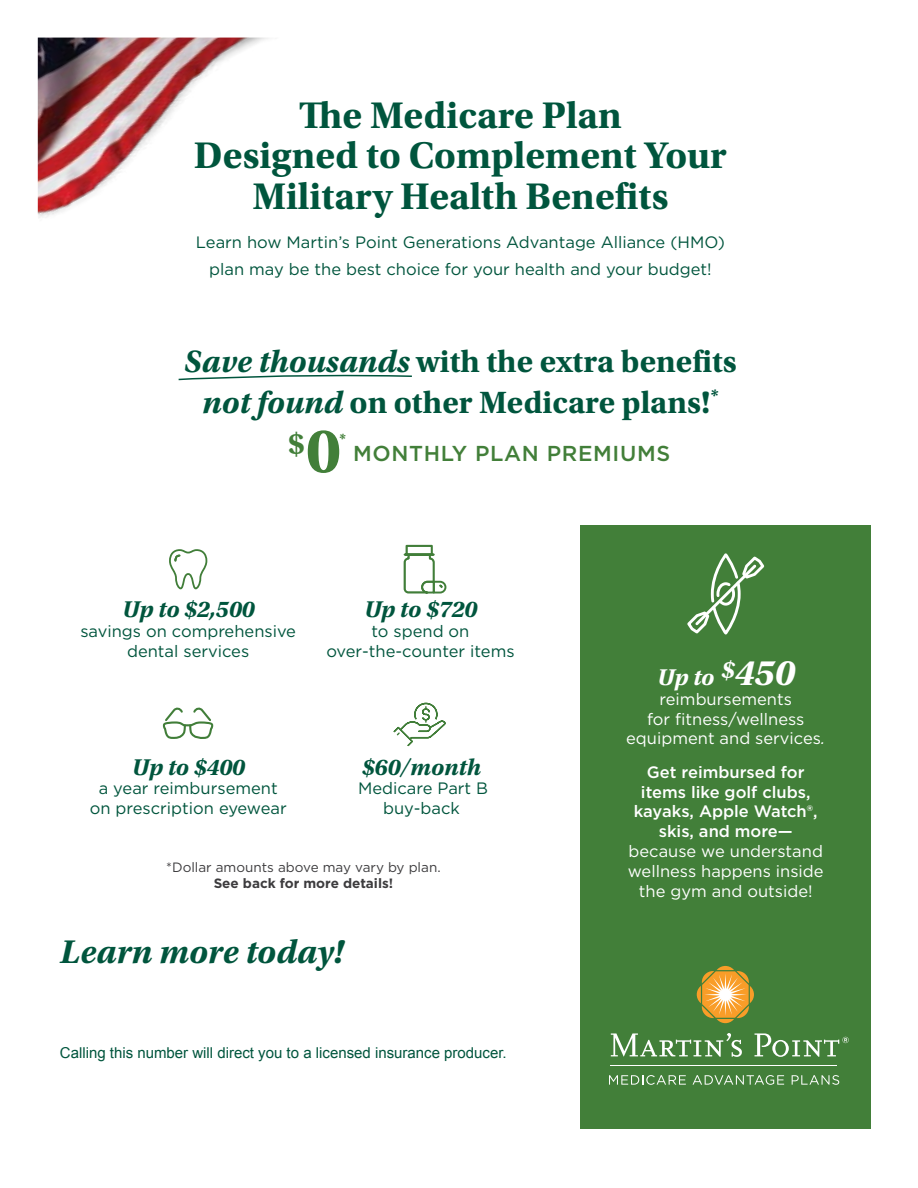
<style>
.page{position:relative;width:918px;height:1188px;background:#fff}
.page>*{position:absolute;margin:0;border:0;box-sizing:border-box;transform-origin:0 0}
.t1{font:700 39px/40.5px "Utopia Std";color:#00553d;text-align:center}
.t2{font:italic 700 34.5px "Utopia Std";color:#00553d}
.t3{font:700 32.4px/40.5px "Utopia Std";color:#00553d;text-align:center}
.t4{font:700 31.65px "Utopia Std";color:#427f39}
.t5{font:italic 700 24px "Utopia Std";color:#00553d}
.t6{font:italic 700 24px "Utopia Std";color:#fff}
.t7{font:500 21.6px "Gotham";letter-spacing:.03em;color:#427f39}
.t8{font:16.5px/19.8px "Gotham";color:#00553d;text-align:center}
.t9{font:16.5px/19.8px "Gotham";color:#fff;text-align:center}
.t10{font:500 16.5px/19.8px "Gotham";color:#fff;text-align:center}
.t11{font:700 15.45px "Utopia Std";color:#427f39}
.t12{font:15px "Arial";color:#00553d}
.t13{font:13.5px "Gotham";color:#3d3c3e}
.t14{font:700 13.5px "Gotham";color:#3d3c3e}
.s1{font-style:italic}
.s2{font-size:65.55px}
.s3{font-size:37.5px}
</style>
<div class="page">
<svg style="left:169px;top:549px;width:38px;height:40px"></svg>
<svg style="left:162px;top:708px;width:52px;height:31px"></svg>
<svg style="left:393px;top:702px;width:53px;height:45px"></svg>
<svg style="left:404px;top:545px;width:42px;height:49px"></svg>
<div style="left:580px;top:525px;width:291px;height:604px;background:#427f39"></div>
<svg style="left:697px;top:966px;width:57px;height:57px"></svg>
<svg style="left:611px;top:1033px;width:131px;height:24px"></svg>
<hr style="left:611px;top:1066px;width:226px;height:1px;background:#fff">
<svg style="left:755px;top:1033px;width:94px;height:24px"></svg>
<svg style="left:609px;top:1075px;width:77px;height:10px"></svg>
<svg style="left:693px;top:1075px;width:91px;height:10px"></svg>
<svg style="left:792px;top:1075px;width:47px;height:10px"></svg>
<svg style="left:687px;top:554px;width:78px;height:81px"></svg>
<svg style="left:178px;top:374px;width:234px;height:7px"></svg>
<img style="left:38px;top:38px;width:230px;height:180px">
<h1 class="t1" style="left:194px;top:95px;width:535px">The Medicare Plan<br>Designed to Complement Your<br>Military Health Benefits</h1>
<p class="t8" style="left:196px;top:228px;width:531px;line-height:27px">Learn how Martin’s Point Generations Advantage Alliance (HMO) plan may be the best choice for your health and your budget!</p>
<h3 class="t3" style="left:184px;top:342px;width:554px"><span class="s1">Save thousands</span> with the extra benefits <span class="s1">not found</span> on other Medicare plans!<sup>*</sup></h3>
<h3 class="t4" style="left:288px;top:425px;width:54px">$<span class="s2">0</span></h3>
<p class="t11" style="left:340px;top:430px;width:8px">*</p>
<h3 class="t7" style="left:353px;top:440px;width:319px">MONTHLY PLAN PREMIUMS</h3>
<h3 class="t5" style="left:122px;top:596px;width:133px">Up to $2,500</h3>
<p class="t8" style="left:80px;top:621px;width:217px">savings on comprehensive dental services</p>
<h3 class="t5" style="left:364px;top:596px;width:114px">Up to $720</h3>
<p class="t8" style="left:326px;top:621px;width:190px">to spend on over-the-counter items</p>
<h3 class="t5" style="left:132px;top:753px;width:114px">Up to $400</h3>
<p class="t8" style="left:90px;top:778px;width:198px">a year reimbursement on prescription eyewear</p>
<h3 class="t5" style="left:362px;top:753px;width:121px">$60/month</h3>
<p class="t8" style="left:358px;top:778px;width:132px">Medicare Part B buy-back</p>
<p class="t13" style="left:166px;top:859px;width:276px">*Dollar amounts above may vary by plan.</p>
<p class="t14" style="left:214px;top:875px;width:181px">See back for more details!</p>
<h2 class="t2" style="left:60px;top:931px;width:285px">Learn more today!</h2>
<p class="t12" style="left:60px;top:1043px;width:448px">Calling this number will direct you to a licensed insurance producer.</p>
<h3 class="t6" style="left:657px;top:663px;width:139px">Up to <sup>$</sup><span class="s3">450</span></h3>
<p class="t9" style="left:626px;top:689px;width:201px">reimbursements<br>for fitness/wellness equipment and services<span class="s1">.</span></p>
<p class="t10" style="left:634px;top:762px;width:185px">Get reimbursed for items like golf clubs, kayaks, Apple Watch®, skis, and more—</p>
<p class="t9" style="left:628px;top:841px;width:197px">because we understand wellness happens inside the gym and outside!</p>
</div>
